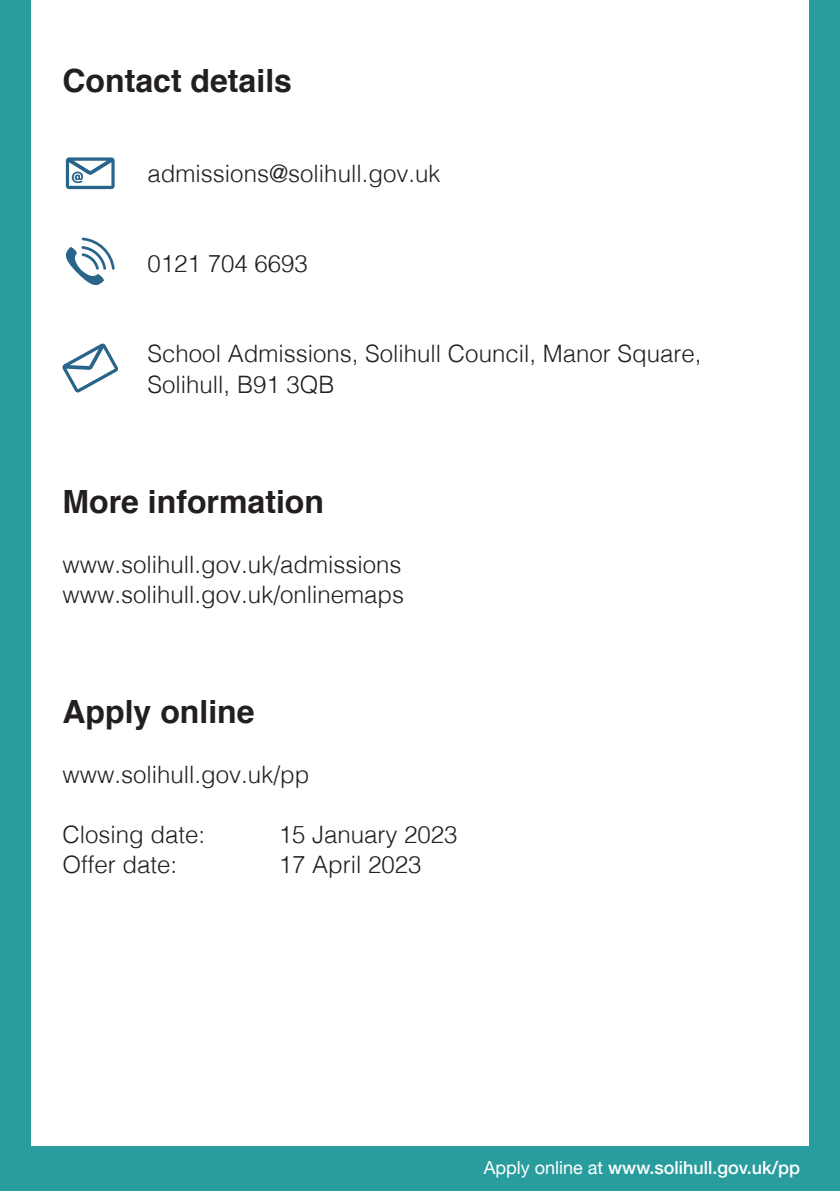
<style>
.page{position:relative;width:840px;height:1191px;background:#fff}
.page>*{position:absolute;margin:0;border:0;box-sizing:border-box;transform-origin:0 0}
.t1{font:700 32px "Helvetica";color:#231f20}
.t2{font:300 24px/30px "Helvetica";color:#231f20}
.t3{font:500 18px "Helvetica Neue";color:#fff}
.s1{font-weight:400}
</style>
<div class="page">
<div style="left:0;top:0;width:839px;height:1191px;background:#299c9d"></div>
<div style="left:31px;top:0;width:777px;height:1145px;background:#fff"></div>
<svg style="left:66px;top:157px;width:49px;height:32px"></svg>
<svg style="left:62px;top:343px;width:56px;height:50px"></svg>
<svg style="left:65px;top:238px;width:50px;height:48px"></svg>
<p class="t1" style="left:62px;top:55px;width:231px">Contact details</p>
<p class="t2" style="left:147px;top:157px;width:294px">admissions@solihull.gov.uk</p>
<p class="t2" style="left:147px;top:247px;width:162px">0121 704 6693</p>
<p class="t2" style="left:147px;top:337px;width:555px">School Admissions, Solihull Council, Manor Square,<br>Solihull, B91 3QB</p>
<p class="t1" style="left:62px;top:475px;width:263px">More information</p>
<p class="t2" style="left:62px;top:547px;width:340px">www.solihull.gov.uk/admissions</p>
<p class="t2" style="left:62px;top:577px;width:343px">www.solihull.gov.uk/onlinemaps</p>
<p class="t1" style="left:62px;top:685px;width:194px">Apply online</p>
<p class="t2" style="left:62px;top:757px;width:248px">www.solihull.gov.uk/pp</p>
<p class="t2" style="left:62px;top:817px;width:144px">Closing date:</p>
<p class="t2" style="left:278px;top:817px;width:180px">15 January 2023</p>
<p class="t2" style="left:62px;top:847px;width:116px">Offer date:</p>
<p class="t2" style="left:278px;top:847px;width:144px">17 April 2023</p>
<p class="t3" style="left:483px;top:1153px;width:318px"><span class="s1">Apply online at</span> www.solihull.gov.uk/pp</p>
</div>
